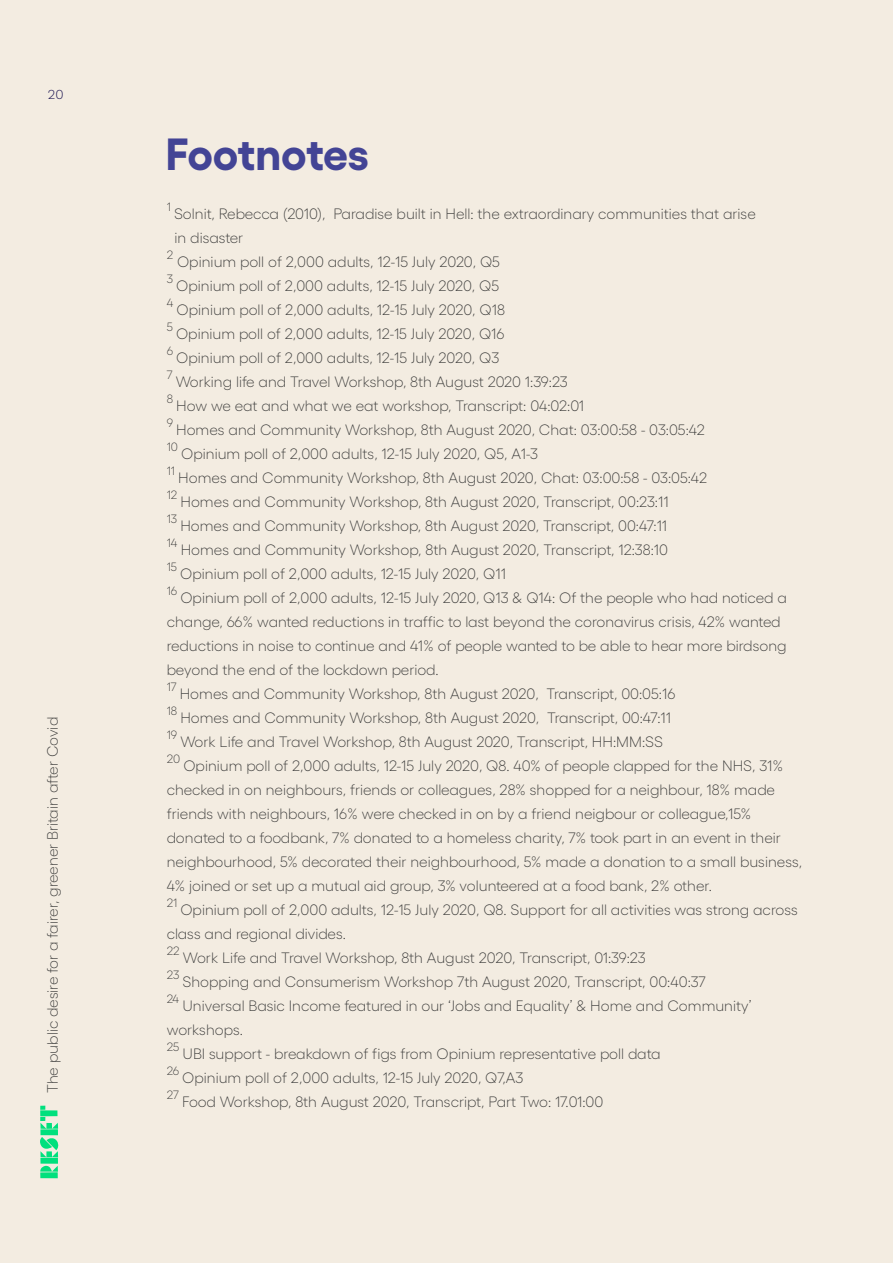
<style>
.page{position:relative;width:893px;height:1263px;background:#f3ece1}
.page>*{position:absolute;margin:0;border:0;box-sizing:border-box;transform-origin:0 0}
.t1{font:700 45px "Gellix";letter-spacing:-.01em;color:#434495}
.t2{font:300 15px/24px "Gellix";color:#3a3a39}
.t3{font:300 15px "Gellix TRIAL";color:#3a3a39}
.t4{font:300 13.5px "Work Sans";color:#1e1752}
.t5{font:300 12px "Gellix";letter-spacing:-.005em;color:#3a3a39}
</style>
<div class="page">
<div style="left:40px;top:1110px;width:18px;height:6px;background:#00e07d"></div>
<div style="left:40px;top:1172px;width:18px;height:6px;background:#00e07d"></div>
<svg style="left:40px;top:1106px;width:5px;height:4px"></svg>
<svg style="left:40px;top:1117px;width:19px;height:55px"></svg>
<p class="t4" style="left:48px;top:86px;width:17px">20</p>
<p class="t3" style="left:47px;top:1093px;width:378px;rotate:-90deg">The public desire for a fairer, greener Britain after Covid</p>
<p class="t1" style="left:166px;top:118px;width:205px">Footnotes</p>
<p class="t5" style="left:167px;top:198px;width:6px">1</p>
<p class="t2" style="left:174px;top:200px;width:583px">Solnit, Rebecca (2010), Paradise built in Hell: the extraordinary communities that arise</p>
<p class="t2" style="left:174px;top:224px;width:70px">in disaster</p>
<p class="t5" style="left:167px;top:246px;width:8px">2</p>
<p class="t2" style="left:177px;top:248px;width:324px">Opinium poll of 2,000 adults, 12-15 July 2020, Q5</p>
<p class="t5" style="left:167px;top:270px;width:8px">3</p>
<p class="t2" style="left:176px;top:272px;width:324px">Opinium poll of 2,000 adults, 12-15 July 2020, Q5</p>
<p class="t5" style="left:167px;top:294px;width:8px">4</p>
<p class="t2" style="left:177px;top:296px;width:330px">Opinium poll of 2,000 adults, 12-15 July 2020, Q18</p>
<p class="t5" style="left:167px;top:318px;width:8px">5</p>
<p class="t2" style="left:176px;top:320px;width:330px">Opinium poll of 2,000 adults, 12-15 July 2020, Q16</p>
<p class="t5" style="left:167px;top:342px;width:8px">6</p>
<p class="t2" style="left:176px;top:344px;width:325px">Opinium poll of 2,000 adults, 12-15 July 2020, Q3</p>
<p class="t5" style="left:167px;top:366px;width:7px">7</p>
<p class="t2" style="left:176px;top:368px;width:394px">Working life and Travel Workshop, 8th August 2020 1:39:23</p>
<p class="t5" style="left:167px;top:390px;width:8px">8</p>
<p class="t2" style="left:176px;top:392px;width:409px">How we eat and what we eat workshop, Transcript: 04:02:01</p>
<p class="t5" style="left:167px;top:414px;width:8px">9</p>
<p class="t2" style="left:176px;top:416px;width:530px">Homes and Community Workshop, 8th August 2020, Chat: 03:00:58 - 03:05:42</p>
<p class="t5" style="left:167px;top:438px;width:13px">10</p>
<p class="t2" style="left:181px;top:440px;width:358px">Opinium poll of 2,000 adults, 12-15 July 2020, Q5, A1-3</p>
<p class="t5" style="left:167px;top:462px;width:10px">11</p>
<p class="t2" style="left:178px;top:464px;width:530px">Homes and Community Workshop, 8th August 2020, Chat: 03:00:58 - 03:05:42</p>
<p class="t5" style="left:167px;top:486px;width:12px">12</p>
<p class="t2" style="left:181px;top:488px;width:490px">Homes and Community Workshop, 8th August 2020, Transcript, 00:23:11</p>
<p class="t5" style="left:167px;top:510px;width:12px">13</p>
<p class="t2" style="left:180px;top:512px;width:488px">Homes and Community Workshop, 8th August 2020, Transcript, 00:47:11</p>
<p class="t5" style="left:167px;top:534px;width:12px">14</p>
<p class="t2" style="left:181px;top:536px;width:489px">Homes and Community Workshop, 8th August 2020, Transcript, 12:38:10</p>
<p class="t5" style="left:167px;top:558px;width:12px">15</p>
<p class="t2" style="left:180px;top:560px;width:327px">Opinium poll of 2,000 adults, 12-15 July 2020, Q11</p>
<p class="t5" style="left:167px;top:582px;width:12px">16</p>
<p class="t2" style="left:167px;top:584px;width:621px;text-indent:14px">Opinium poll of 2,000 adults, 12-15 July 2020, Q13 &amp; Q14: Of the people who had noticed a change, 66% wanted reductions in traffic to last beyond the coronavirus crisis, 42% wanted reductions in noise to continue and 41% of people wanted to be able to hear more birdsong beyond the end of the lockdown period.</p>
<p class="t5" style="left:167px;top:678px;width:11px">17</p>
<p class="t2" style="left:180px;top:680px;width:497px">Homes and Community Workshop, 8th August 2020, Transcript, 00:05:16</p>
<p class="t5" style="left:167px;top:702px;width:12px">18</p>
<p class="t2" style="left:180px;top:704px;width:492px">Homes and Community Workshop, 8th August 2020, Transcript, 00:47:11</p>
<p class="t5" style="left:167px;top:726px;width:12px">19</p>
<p class="t2" style="left:180px;top:728px;width:484px">Work Life and Travel Workshop, 8th August 2020, Transcript, HH:MM:SS</p>
<p class="t5" style="left:167px;top:750px;width:15px">20</p>
<p class="t2" style="left:167px;top:752px;width:618px;text-indent:17px">Opinium poll of 2,000 adults, 12-15 July 2020, Q8. 40% of people clapped for the NHS, 31% checked in on neighbours, friends or colleagues, 28% shopped for a neighbour, 18% made friends with neighbours, 16% were checked in on by a friend neigbour or colleague,15%</p>
<p class="t2" style="left:167px;top:824px;width:637px">donated to a foodbank, 7% donated to a homeless charity, 7% took part in an event in their neighbourhood, 5% decorated their neighbourhood, 5% made a donation to a small business,<br>4% joined or set up a mutual aid group, 3% volunteered at a food bank, 2% other.</p>
<p class="t5" style="left:167px;top:894px;width:12px">21</p>
<p class="t2" style="left:167px;top:896px;width:633px;text-indent:14px">Opinium poll of 2,000 adults, 12-15 July 2020, Q8. Support for all activities was strong across class and regional divides.</p>
<p class="t5" style="left:167px;top:942px;width:14px">22</p>
<p class="t2" style="left:183px;top:944px;width:464px">Work Life and Travel Workshop, 8th August 2020, Transcript, 01:39:23</p>
<p class="t5" style="left:167px;top:966px;width:14px">23</p>
<p class="t2" style="left:182px;top:968px;width:525px">Shopping and Consumerism Workshop 7th August 2020, Transcript, 00:40:37</p>
<p class="t5" style="left:167px;top:990px;width:14px">24</p>
<p class="t2" style="left:182px;top:992px;width:571px">Universal Basic Income featured in our ‘Jobs and Equality’ &amp; Home and Community’</p>
<p class="t2" style="left:167px;top:1016px;width:78px">workshops.</p>
<p class="t5" style="left:167px;top:1038px;width:14px">25</p>
<p class="t2" style="left:182px;top:1040px;width:480px">UBI support - breakdown of figs from Opinium representative poll data</p>
<p class="t5" style="left:167px;top:1062px;width:14px">26</p>
<p class="t2" style="left:182px;top:1064px;width:343px">Opinium poll of 2,000 adults, 12-15 July 2020, Q7,A3</p>
<p class="t5" style="left:167px;top:1086px;width:14px">27</p>
<p class="t2" style="left:182px;top:1088px;width:423px">Food Workshop, 8th August 2020, Transcript, Part Two: 17.01:00</p>
</div>
